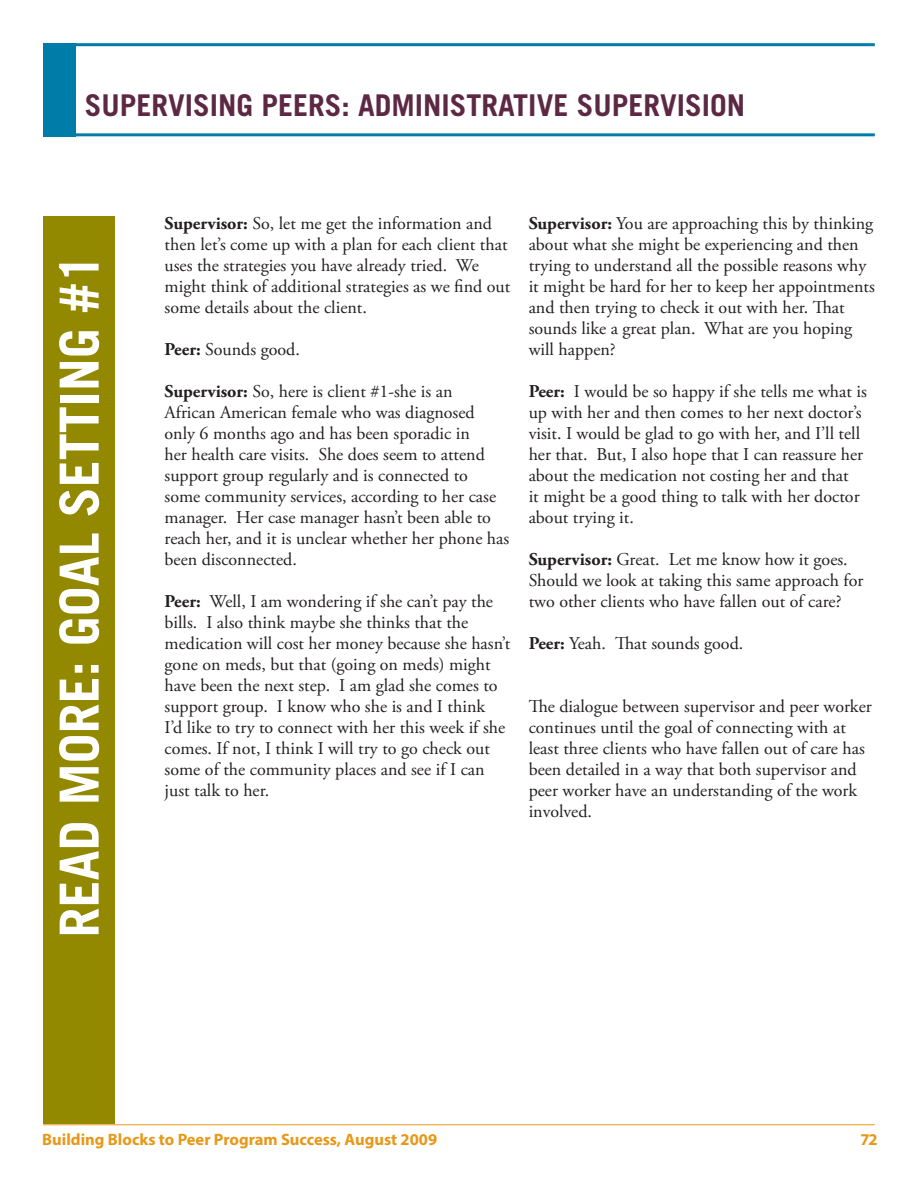
<style>
.page{position:relative;width:918px;height:1188px;background:#fff}
.page>*{position:absolute;margin:0;border:0;box-sizing:border-box;transform-origin:0 0}
.t1{font:700 54px "Trade Gothic LT Std";color:#fff}
.banner_heading_2{font:700 30px "Trade Gothic LT Std";color:#5c2844}
.Body_text{font:18px/21px "Adobe Garamond Pro";color:#231f20}
.t2{font:700 16.5px "Myriad Pro";color:#e89818}
.s1{font-weight:700}
</style>
<div class="page">
<hr style="left:43px;top:1124px;width:832px;height:1px;background:#e89818">
<hr style="left:69px;top:133px;width:806px;height:3px;background:#007ca8">
<hr style="left:69px;top:43px;width:806px;height:3px;background:#007ca8">
<div style="left:43px;top:43px;width:33px;height:93px;background:#007ca8"></div>
<div style="left:43px;top:216px;width:72px;height:908px;background:#928900"></div>
<p class="banner_heading_2" style="left:85px;top:87px;width:662px">SUPERVISING PEERS: ADMINISTRATIVE SUPERVISION</p>
<p class="t1" style="left:46px;top:938px;width:686px;rotate:-90deg">READ MORE: GOAL SETTING #1</p>
<p class="Body_text" style="left:165px;top:214px;width:347px"><span class="s1">Supervisor:</span> So, let me get the information and then let’s come up with a plan for each client that uses the strategies you have already tried. We might think of additional strategies as we find out some details about the client.</p>
<p class="Body_text" style="left:165px;top:340px;width:137px"><span class="s1">Peer:</span> Sounds good.</p>
<p class="Body_text" style="left:165px;top:382px;width:346px"><span class="s1">Supervisor:</span> So, here is client #1-she is an<br>African American female who was diagnosed only 6 months ago and has been sporadic in<br>her health care visits. She does seem to attend support group regularly and is connected to<br>some community services, according to her case manager. Her case manager hasn’t been able to reach her, and it is unclear whether her phone has been disconnected.</p>
<p class="Body_text" style="left:165px;top:592px;width:347px"><span class="s1">Peer:</span> Well, I am wondering if she can’t pay the bills. I also think maybe she thinks that the medication will cost her money because she hasn’t gone on meds, but that (going on meds) might have been the next step. I am glad she comes to support group. I know who she is and I think<br>I’d like to try to connect with her this week if she comes. If not, I think I will try to go check out some of the community places and see if I can just talk to her.</p>
<p class="Body_text" style="left:529px;top:213px;width:348px"><span class="s1">Supervisor:</span> You are approaching this by thinking about what she might be experiencing and then trying to understand all the possible reasons why it might be hard for her to keep her appointments and then trying to check it out with her. That sounds like a great plan. What are you hoping will happen?</p>
<p class="Body_text" style="left:529px;top:381px;width:340px"><span class="s1">Peer:</span> I would be so happy if she tells me what is up with her and then comes to her next doctor’s visit. I would be glad to go with her, and I’ll tell her that. But, I also hope that I can reassure her about the medication not costing her and that<br>it might be a good thing to talk with her doctor about trying it.</p>
<p class="Body_text" style="left:529px;top:549px;width:336px"><span class="s1">Supervisor:</span> Great. Let me know how it goes.<br>Should we look at taking this same approach for two other clients who have fallen out of care?</p>
<p class="Body_text" style="left:529px;top:633px;width:216px"><span class="s1">Peer:</span> Yeah. That sounds good.</p>
<p class="Body_text" style="left:529px;top:696px;width:345px">The dialogue between supervisor and peer worker continues until the goal of connecting with at least three clients who have fallen out of care has been detailed in a way that both supervisor and peer worker have an understanding of the work involved.</p>
<p class="t2" style="left:42px;top:1128px;width:396px">Building Blocks to Peer Program Success, August 2009</p>
<p class="t2" style="left:860px;top:1128px;width:19px">72</p>
</div>
